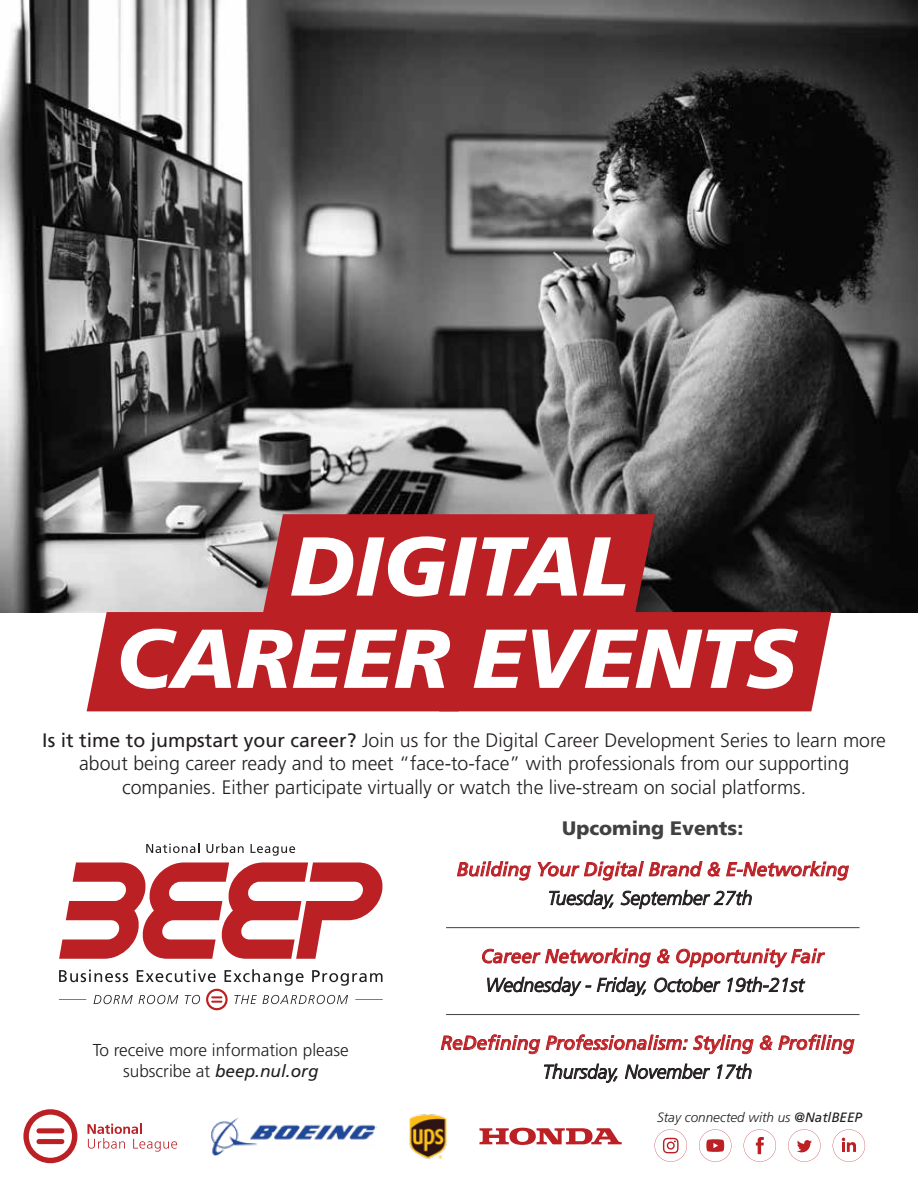
<style>
.page{position:relative;width:918px;height:1188px;background:#fff}
.page>*{position:absolute;margin:0;border:0;box-sizing:border-box;transform-origin:0 0}
.t1{font:italic 900 83.4px/92.2px "Frutiger";color:#fff;text-align:center}
.t2{font:300 19.5px/23.4px "Frutiger";color:#231f20;text-align:center}
.t3{font:900 19.5px "Frutiger";color:#414042}
.t4{font:italic 19.05px "Frutiger";color:#bb2025}
.t5{font:italic 300 19.05px "Frutiger";color:#231f20}
.t6{font:300 17.25px/20.7px "Frutiger";color:#231f20;text-align:center}
.t7{font:italic 300 13.5px "Frutiger";color:#231f20}
.s1{font-weight:400}
.s2{font-weight:400;font-style:italic}
</style>
<div class="page">
<img style="left:0;top:0;width:918px;height:612px">
<svg style="left:23px;top:1109px;width:54px;height:54px"></svg>
<div style="left:36px;top:1128px;width:28px;height:5px;background:#bb2025;border-radius:3px"></div>
<div style="left:36px;top:1139px;width:28px;height:5px;background:#bb2025;border-radius:3px"></div>
<svg style="left:87px;top:1123px;width:90px;height:29px"></svg>
<img style="left:409px;top:1114px;width:37px;height:44px">
<img style="left:211px;top:1118px;width:166px;height:37px">
<svg style="left:479px;top:1128px;width:143px;height:17px"></svg>
<hr style="left:446px;top:927px;width:414px;height:1px;background:#414042">
<hr style="left:446px;top:1014px;width:414px;height:1px;background:#414042">
<svg style="left:482px;top:948px;width:343px;height:49px"></svg>
<svg style="left:457px;top:861px;width:74px;height:19px"></svg>
<svg style="left:538px;top:861px;width:164px;height:19px"></svg>
<svg style="left:708px;top:862px;width:12px;height:14px"></svg>
<svg style="left:726px;top:861px;width:123px;height:20px"></svg>
<svg style="left:549px;top:890px;width:65px;height:19px"></svg>
<svg style="left:621px;top:890px;width:131px;height:19px"></svg>
<svg style="left:441px;top:1035px;width:99px;height:19px"></svg>
<svg style="left:546px;top:1035px;width:208px;height:19px"></svg>
<svg style="left:760px;top:1036px;width:12px;height:14px"></svg>
<svg style="left:778px;top:1035px;width:76px;height:19px"></svg>
<svg style="left:544px;top:1064px;width:74px;height:19px"></svg>
<svg style="left:625px;top:1063px;width:85px;height:17px"></svg>
<svg style="left:717px;top:1064px;width:35px;height:15px"></svg>
<svg style="left:87px;top:514px;width:744px;height:197px;background:#a83639"></svg>
<svg style="left:699px;top:1129px;width:32px;height:33px"></svg>
<svg style="left:788px;top:1129px;width:33px;height:33px"></svg>
<svg style="left:833px;top:1129px;width:32px;height:33px"></svg>
<svg style="left:744px;top:1129px;width:32px;height:33px"></svg>
<svg style="left:655px;top:1129px;width:32px;height:33px"></svg>
<svg style="left:59px;top:969px;width:324px;height:41px"></svg>
<svg style="left:59px;top:862px;width:324px;height:97px"></svg>
<svg style="left:146px;top:843px;width:53px;height:10px"></svg>
<svg style="left:206px;top:843px;width:38px;height:10px"></svg>
<svg style="left:251px;top:844px;width:44px;height:12px"></svg>
<h1 class="t1" style="left:115px;top:519px;width:683px">DIGITAL<br>CAREER EVENTS</h1>
<p class="t2" style="left:42px;top:728px;width:845px"><span class="s1">Is it time to jumpstart your career?</span> Join us for the Digital Career Development Series to learn more about being career ready and to meet “face-to-face” with professionals from our supporting companies. Either participate virtually or watch the live-stream on social platforms.</p>
<p class="t3" style="left:562px;top:817px;width:183px">Upcoming Events:</p>
<p class="t4" style="left:457px;top:858px;width:394px">Building Your Digital Brand &amp; E-Networking</p>
<p class="t5" style="left:548px;top:887px;width:206px">Tuesday, September 27th</p>
<p class="t6" style="left:93px;top:1040px;width:258px">To receive more information please subscribe at <span class="s2">beep.nul.org</span></p>
<p class="t4" style="left:481px;top:945px;width:344px">Career Networking &amp; Opportunity Fair</p>
<p class="t5" style="left:486px;top:974px;width:320px">Wednesday - Friday, October 19th-21st</p>
<p class="t4" style="left:441px;top:1032px;width:415px">ReDefining Professionalism: Styling &amp; Profiling</p>
<p class="t5" style="left:543px;top:1061px;width:211px">Thursday, November 17th</p>
<p class="t7" style="left:657px;top:1110px;width:207px">Stay connected with us <span class="s1">@NatlBEEP</span></p>
</div>
